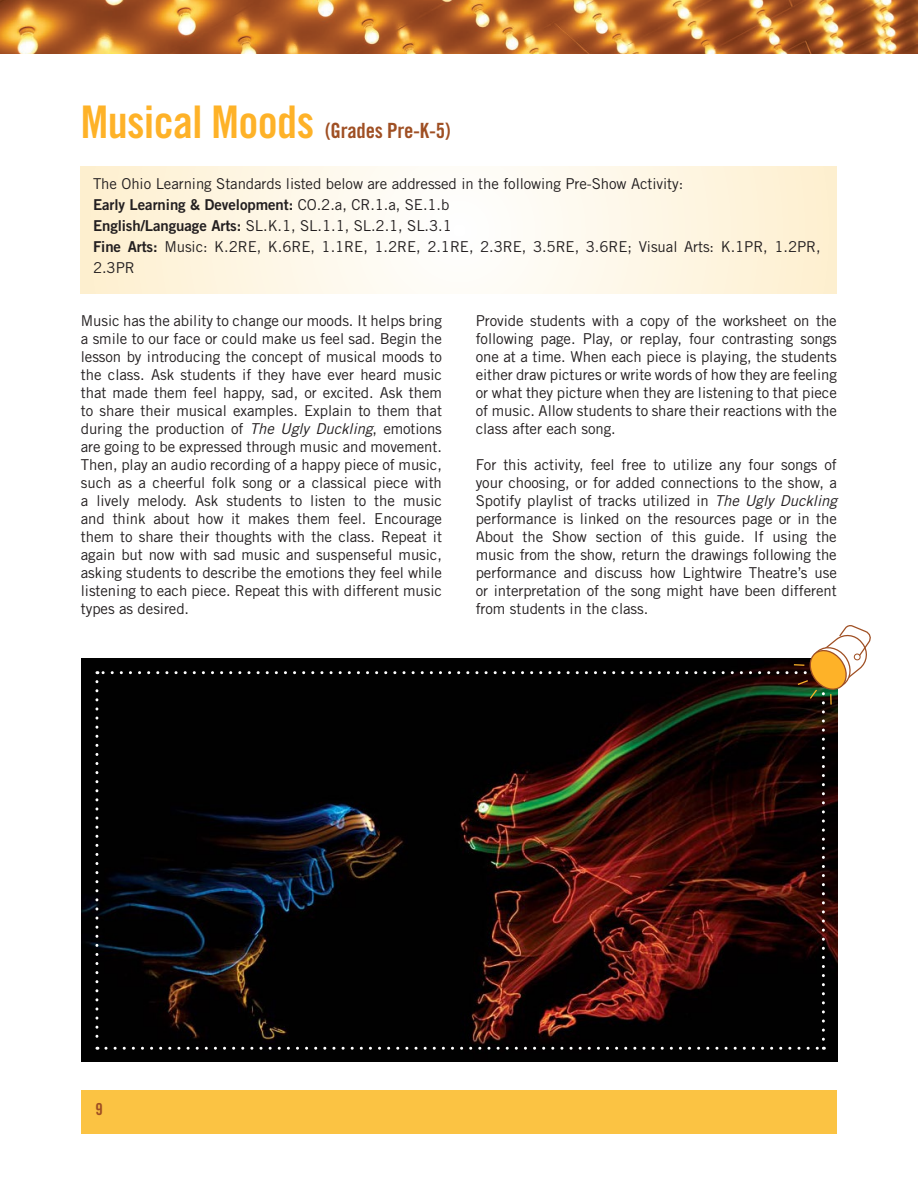
<style>
.page{position:relative;width:918px;height:1188px;background:#fff}
.page>*{position:absolute;margin:0;border:0;box-sizing:border-box;transform-origin:0 0}
.t1{font:21px "Trade Gothic LT Std Bd Cn 20";letter-spacing:-.01em;color:#9f4f23}
.t2{font:16.5px "Trade Gothic LT Std Bd Cn 20";color:#9f4f23}
.t3{font:15px/18px "Trade Gothic LT Std";letter-spacing:-.005em;color:#231f20;text-align:justify}
.t4{font:15px "Trade Gothic LT Std Bd 2";letter-spacing:-.005em;color:#231f20}
.s1{font-size:45px;color:#feb228}
.s2{font-family:"Trade Gothic LT Std"}
.s3{font-family:"Trade Gothic LT Std Bd 2"}
.s4{font-style:italic}
</style>
<div class="page">
<div style="left:81px;top:659px;width:756px;height:403px;background:#010101"></div>
<div style="left:81px;top:1091px;width:756px;height:43px;background:#fbc343"></div>
<img style="left:0;top:0;width:918px;height:54px">
<svg style="left:81px;top:166px;width:756px;height:128px"></svg>
<svg style="left:95px;top:625px;width:776px;height:425px"></svg>
<p class="t1" style="left:81px;top:118px;width:371px"><span class="s1">Musical Moods</span> (Grades Pre-K-5)</p>
<p class="t3" style="left:93px;top:174px;width:592px">The Ohio Learning Standards listed below are addressed in the following Pre-Show Activity:</p>
<p class="t4" style="left:93px;top:195px;width:358px">Early Learning &amp; Development: <span class="s2">CO.2.a, CR.1.a, SE.1.b</span></p>
<p class="t3" style="left:93px;top:216px;width:360px"><span class="s3">English/Language Arts:</span> SL.K.1, SL.1.1, SL.2.1, SL.3.1</p>
<p class="t3" style="left:93px;top:236px;width:729px;line-height:21px"><span class="s3">Fine Arts:</span> Music: K.2RE, K.6RE, 1.1RE, 1.2RE, 2.1RE, 2.3RE, 3.5RE, 3.6RE; Visual Arts: K.1PR, 1.2PR,<br>2.3PR</p>
<p class="t3" style="left:81px;top:312px;width:363px">Music has the ability to change our moods. It helps bring a smile to our face or could make us feel sad. Begin the lesson by introducing the concept of musical moods to the class. Ask students if they have ever heard music that made them feel happy, sad, or excited. Ask them to share their musical examples. Explain to them that during the production of <span class="s4">The Ugly Duckling</span>, emotions are going to be expressed through music and movement.<br>Then, play an audio recording of a happy piece of music, such as a cheerful folk song or a classical piece with a lively melody. Ask students to listen to the music and think about how it makes them feel. Encourage them to share their thoughts with the class. Repeat it again but now with sad music and suspenseful music, asking students to describe the emotions they feel while listening to each piece. Repeat this with different music types as desired.</p>
<p class="t3" style="left:476px;top:312px;width:363px">Provide students with a copy of the worksheet on the following page. Play, or replay, four contrasting songs one at a time. When each piece is playing, the students either draw pictures or write words of how they are feeling or what they picture when they are listening to that piece of music. Allow students to share their reactions with the class after each song.</p>
<p class="t3" style="left:476px;top:456px;width:363px">For this activity, feel free to utilize any four songs of your choosing, or for added connections to the show, a Spotify playlist of tracks utilized in <span class="s4">The Ugly Duckling </span>performance is linked on the resources page or in the About the Show section of this guide. If using the music from the show, return the drawings following the performance and discuss how Lightwire Theatre’s use or interpretation of the song might have been different from students in the class.</p>
<p class="t2" style="left:95px;top:1099px;width:9px">9</p>
</div>
